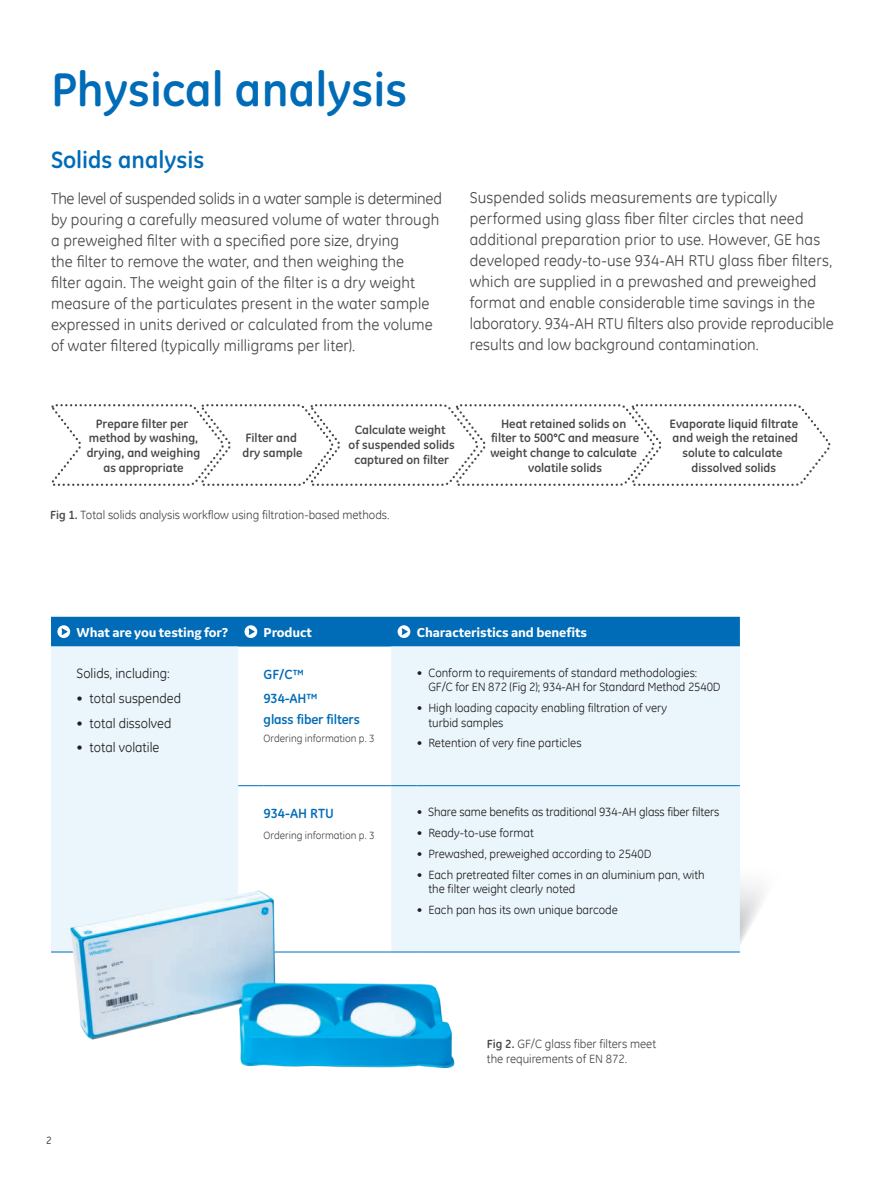
<style>
.page{position:relative;width:893px;height:1191px;background:#fff}
.page>*{position:absolute;margin:0;border:0;box-sizing:border-box;transform-origin:0 0}
.t1{font:700 48px "GE Inspira";color:#006cb7}
.t2{font:700 24px "GE Inspira";color:#006cb7}
.t3{font:15.75px/21px "GE Inspira";letter-spacing:.005em;color:#464748}
.t4{font:13.5px "GE Inspira";color:#231f20}
.t5{font:700 13.5px "GE Inspira Sans";letter-spacing:-.01em;color:#fff}
.t6{font:700 13.5px/24.8px "GE Inspira";letter-spacing:-.01em;color:#006cb7}
.t7{font:700 12.3px/14.9px "GE Inspira";color:#464748;text-align:center}
.t8{font:12px/14.4px "GE Inspira";color:#231f20}
.t9{font:12px/15px "GE Inspira";color:#464748}
.t10{font:10.5px "GE Inspira";color:#464748}
.s1{font-weight:700}
</style>
<div class="page">
<svg style="left:740px;top:883px;width:23px;height:61px"></svg>
<svg style="left:51px;top:404px;width:779px;height:82px"></svg>
<svg style="left:51px;top:646px;width:689px;height:305px;fill:#eaf6fc"></svg>
<hr style="left:417px;top:951px;width:323px;height:1px;background:#006cb7">
<svg style="left:238px;top:785px;width:26px;height:1px"></svg>
<hr style="left:264px;top:785px;width:127px;height:1px;background:#006cb7">
<svg style="left:391px;top:785px;width:26px;height:1px"></svg>
<hr style="left:417px;top:785px;width:323px;height:1px;background:#006cb7">
<div style="left:51px;top:617px;width:689px;height:29px;background:#006cb7"></div>
<img style="left:56px;top:879px;width:409px;height:190px">
<h1 class="t1" style="left:51px;top:59px;width:358px">Physical analysis</h1>
<h2 class="t2" style="left:51px;top:144px;width:155px">Solids analysis</h2>
<p class="t3" style="left:51px;top:187px;width:392px">The level of suspended solids in a water sample is determined by pouring a carefully measured volume of water through a preweighed filter with a specified pore size, drying<br>the filter to remove the water, and then weighing the<br>filter again. The weight gain of the filter is a dry weight measure of the particulates present in the water sample expressed in units derived or calculated from the volume of water filtered (typically milligrams per liter).</p>
<p class="t3" style="left:470px;top:187px;width:365px">Suspended solids measurements are typically performed using glass fiber filter circles that need additional preparation prior to use. However, GE has developed ready-to-use 934-AH RTU glass fiber filters, which are supplied in a prewashed and preweighed format and enable considerable time savings in the laboratory. 934-AH RTU filters also provide reproducible results and low background contamination.</p>
<p class="t7" style="left:87px;top:416px;width:115px">Prepare filter per method by washing, drying, and weighing as appropriate</p>
<p class="t7" style="left:243px;top:430px;width:62px;text-align:left">Filter and dry sample</p>
<p class="t7" style="left:349px;top:422px;width:108px">Calculate weight<br>of suspended solids captured on filter</p>
<p class="t7" style="left:490px;top:416px;width:150px">Heat retained solids on filter to 500°C and measure weight change to calculate volatile solids</p>
<p class="t7" style="left:670px;top:416px;width:130px">Evaporate liquid filtrate and weigh the retained solute to calculate dissolved solids</p>
<p class="t9" style="left:50px;top:507px;width:341px"><span class="s1">Fig 1.</span> Total solids analysis workflow using filtration-based methods.</p>
<p class="t5" style="left:77px;top:624px;width:153px">What are you testing for?</p>
<p class="t5" style="left:264px;top:624px;width:50px">Product</p>
<p class="t5" style="left:417px;top:624px;width:172px">Characteristics and benefits</p>
<p class="t4" style="left:77px;top:665px;width:95px">Solids, including:</p>
<p class="t4" style="left:77px;top:689px;width:106px">• total suspended</p>
<p class="t4" style="left:77px;top:714px;width:96px">• total dissolved</p>
<p class="t4" style="left:77px;top:739px;width:84px">• total volatile</p>
<p class="t8" style="left:428px;top:665px;width:294px;text-indent:-12px">• Conform to requirements of standard methodologies:<br>GF/C for EN 872 (Fig 2); 934-AH for Standard Method 2540D</p>
<p class="t8" style="left:428px;top:700px;width:240px;text-indent:-12px">• High loading capacity enabling filtration of very turbid samples</p>
<p class="t8" style="left:417px;top:736px;width:166px">• Retention of very fine particles</p>
<p class="t6" style="left:264px;top:661px;width:55px">GF/C™<br>934-AH™</p>
<p class="t6" style="left:264px;top:707px;width:98px">glass fiber filters</p>
<p class="t10" style="left:264px;top:731px;width:113px">Ordering information p. 3</p>
<p class="t6" style="left:264px;top:800px;width:72px">934-AH RTU</p>
<p class="t10" style="left:264px;top:828px;width:113px">Ordering information p. 3</p>
<p class="t8" style="left:417px;top:804px;width:304px">• Share same benefits as traditional 934-AH glass fiber filters</p>
<p class="t8" style="left:417px;top:825px;width:119px">• Ready-to-use format</p>
<p class="t8" style="left:417px;top:846px;width:236px">• Prewashed, preweighed according to 2540D</p>
<p class="t8" style="left:428px;top:867px;width:278px;text-indent:-12px">• Each pretreated filter comes in an aluminium pan, with the filter weight clearly noted</p>
<p class="t8" style="left:417px;top:902px;width:203px">• Each pan has its own unique barcode</p>
<p class="t9" style="left:487px;top:1036px;width:171px"><span class="s1">Fig 2.</span> GF/C glass fiber filters meet the requirements of EN 872.</p>
</div>
